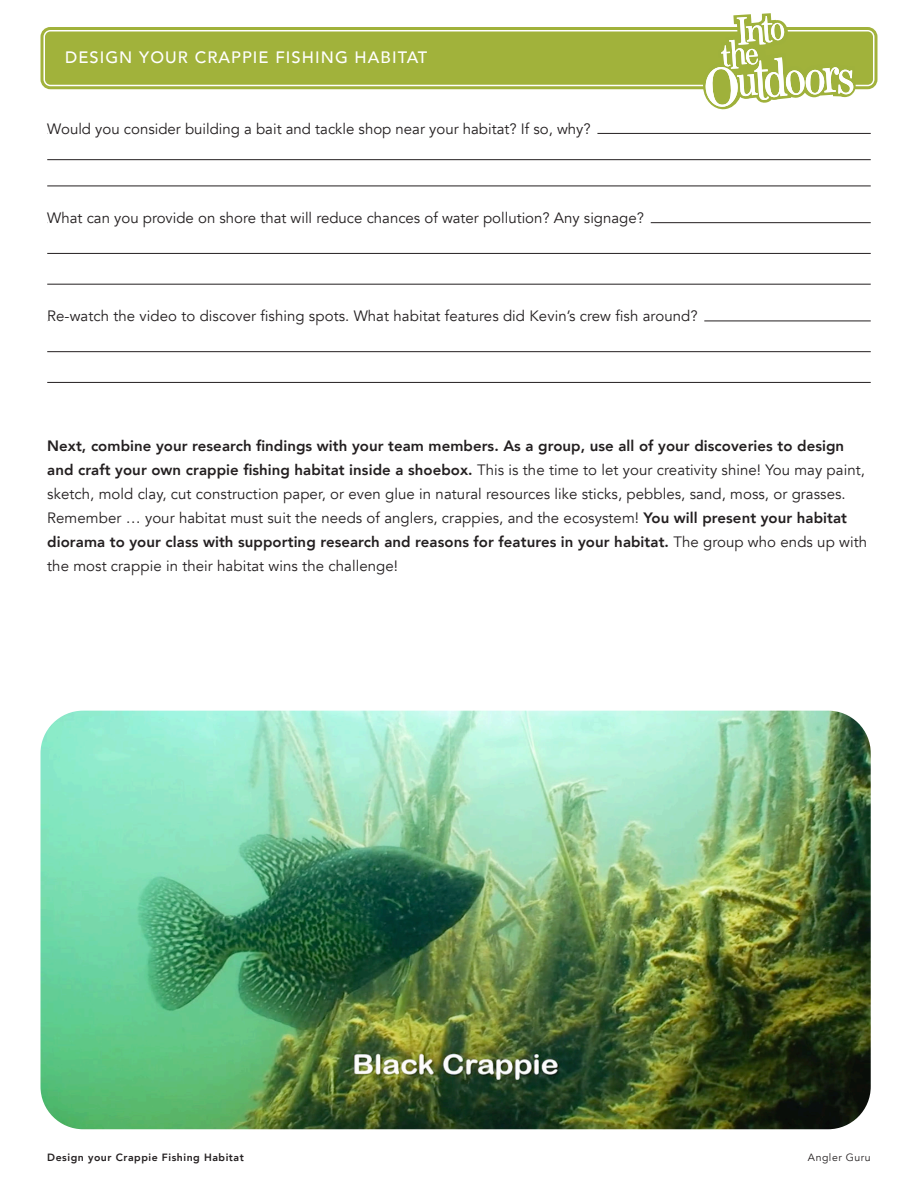
<style>
.page{position:relative;width:918px;height:1188px;background:#fff}
.page>*{position:absolute;margin:0;border:0;box-sizing:border-box;transform-origin:0 0}
.t1{font:500 16.5px "Avenir";letter-spacing:.065em;color:#fff}
.body{font:15px/24px "Avenir";letter-spacing:.005em;color:#231f20}
.Paragraph_Style_4{font:15px "Avenir";color:#231f20}
.t2{font:800 10.5px "Avenir";letter-spacing:.05em;color:#231f20}
.t3{font:10.5px "Avenir";letter-spacing:.05em;color:#231f20}
.s1{font-weight:800}
</style>
<div class="page">
<div style="left:45px;top:32px;width:828px;height:53px;background:#a1b23b;border-radius:5px"></div>
<div style="left:40px;top:27px;width:837px;height:62px;border:3px solid #a1b23b;border-radius:8px"></div>
<div style="left:47px;top:33px;width:824px;height:50px;border:3px solid #a1b23b;border-radius:2px"></div>
<svg style="left:702px;top:13px;width:154px;height:97px"></svg>
<hr style="left:47px;top:133px;width:824px;height:1px;background:#231f20">
<div style="left:47px;top:127px;width:550px;height:9px;background:#fff"></div>
<hr style="left:47px;top:159px;width:824px;height:1px;background:#231f20">
<hr style="left:47px;top:186px;width:824px;height:1px;background:#231f20">
<hr style="left:47px;top:222px;width:824px;height:1px;background:#231f20">
<div style="left:47px;top:216px;width:604px;height:9px;background:#fff"></div>
<hr style="left:47px;top:253px;width:824px;height:1px;background:#231f20">
<hr style="left:47px;top:284px;width:824px;height:1px;background:#231f20">
<hr style="left:47px;top:321px;width:824px;height:1px;background:#231f20">
<div style="left:47px;top:315px;width:657px;height:9px;background:#fff"></div>
<hr style="left:47px;top:351px;width:824px;height:1px;background:#231f20">
<hr style="left:47px;top:382px;width:824px;height:1px;background:#231f20">
<img style="left:40px;top:711px;width:831px;height:418px">
<p class="t1" style="left:65px;top:43px;width:364px">DESIGN YOUR CRAPPIE FISHING HABITAT</p>
<p class="Paragraph_Style_4" style="left:47px;top:120px;width:545px">Would you consider building a bait and tackle shop near your habitat? If so, why?</p>
<p class="Paragraph_Style_4" style="left:47px;top:209px;width:598px">What can you provide on shore that will reduce chances of water pollution? Any signage?</p>
<p class="Paragraph_Style_4" style="left:47px;top:307px;width:652px">Re-watch the video to discover fishing spots. What habitat features did Kevin’s crew fish around?</p>
<p class="body" style="left:47px;top:434px;width:821px"><span class="s1">Next, combine your research findings with your team members. As a group, use all of your discoveries to design and craft your own crappie fishing habitat inside a shoebox.</span> This is the time to let your creativity shine! You may paint, sketch, mold clay, cut construction paper, or even glue in natural resources like sticks, pebbles, sand, moss, or grasses.<br>Remember … your habitat must suit the needs of anglers, crappies, and the ecosystem! <span class="s1">You will present your habitat diorama to your class with supporting research and reasons for features in your habitat.</span> The group who ends up with the most crappie in their habitat wins the challenge!</p>
<p class="t2" style="left:47px;top:1149px;width:198px">Design your Crappie Fishing Habitat</p>
<p class="t3" style="left:808px;top:1151px;width:64px">Angler Guru</p>
</div>
